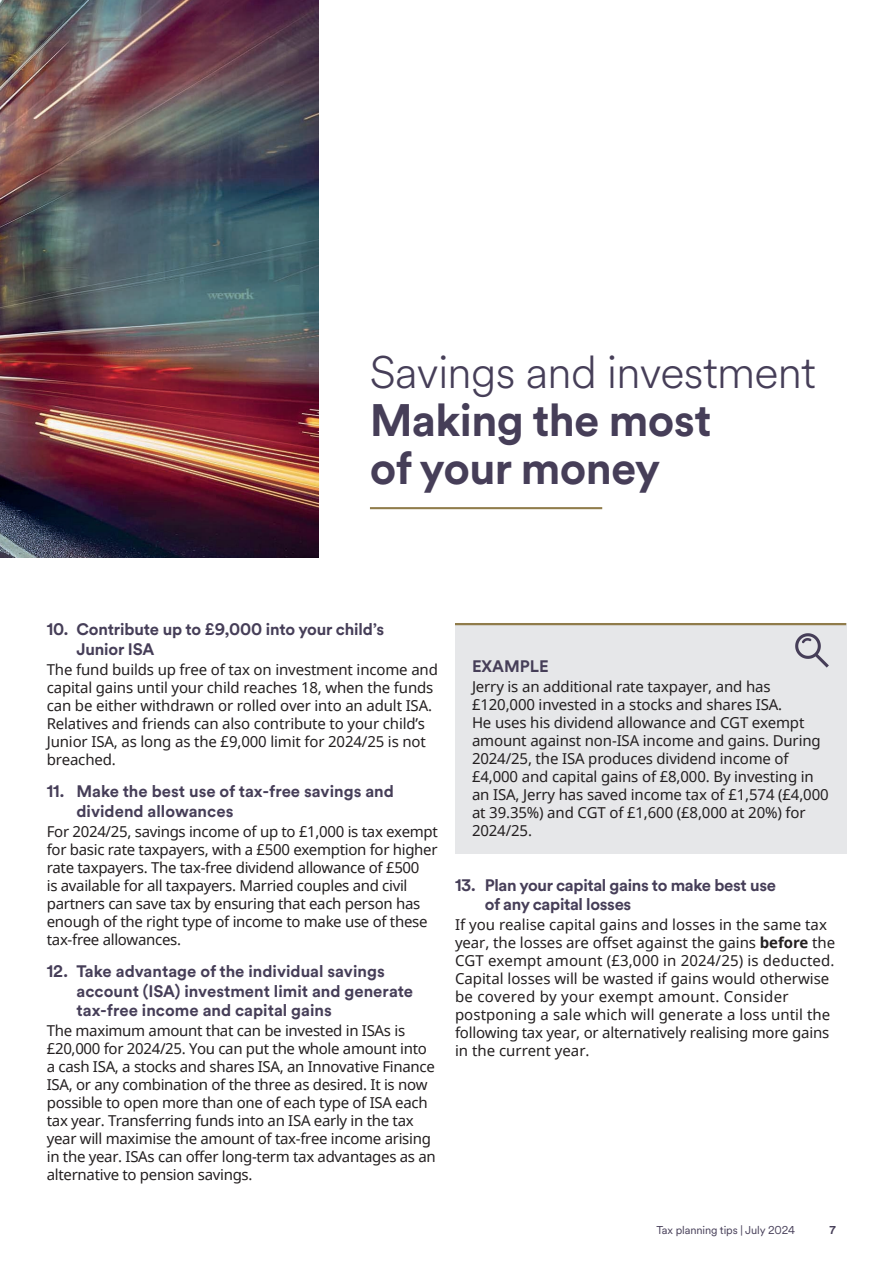
<style>
.page{position:relative;width:893px;height:1263px;background:#fff}
.page>*{position:absolute;margin:0;border:0;box-sizing:border-box;transform-origin:0 0}
._30_32_Benchmark_Intro{font:700 45px/48px "Schroders Circular";letter-spacing:-.015em;color:#463e58}
._10___12_Sub_head_Prussion_Blus_Schroders{font:700 16.5px/19.5px "Schroders Circular";color:#463e58}
._10___12_Sub_head_Prussion_Blus_Schroders-2{font:700 16.5px/19.5px "Schroders Circular";letter-spacing:-.02em;color:#463e58}
.no_bullet{font:700 16.5px "Schroders Circular";color:#463e58}
._10_12_Body_Text_Black{font:15px/18px "Noto Sans";letter-spacing:-.01em;color:#231f20}
._7_5_10_Folio_Text_Prussian_blue{font:11.25px "Schroders Circular";letter-spacing:-.01em;color:#463e58}
._7_5_10_Folio_Text_Prussian_blue-2{font:700 11.25px "Schroders Circular";color:#463e58}
.s1{font-weight:300}
.s2{font-weight:700}
</style>
<div class="page">
<img style="left:0;top:0;width:319px;height:557px">
<hr style="left:370px;top:507px;width:232px;height:2px;background:#907c4b">
<div style="left:455px;top:623px;width:391px;height:230px;background:#e6e7e9"></div>
<hr style="left:455px;top:623px;width:391px;height:2px;background:#907c4b">
<svg style="left:795px;top:633px;width:34px;height:35px"></svg>
<p class="_30_32_Benchmark_Intro" style="left:370px;top:347px;width:447px"><span class="s1">Savings and investment<br></span>Making the most<br>of your money</p>
<p class="_10___12_Sub_head_Prussion_Blus_Schroders" style="left:77px;top:619px;width:309px;text-indent:-30px">10. Contribute up to £9,000 into your child’s<br>Junior ISA</p>
<p class="_10_12_Body_Text_Black" style="left:47px;top:660px;width:393px">The fund builds up free of tax on investment income and capital gains until your child reaches 18, when the funds can be either withdrawn or rolled over into an adult ISA.<br>Relatives and friends can also contribute to your child’s Junior ISA, as long as the £9,000 limit for 2024/25 is not breached.</p>
<p class="_10___12_Sub_head_Prussion_Blus_Schroders" style="left:77px;top:781px;width:319px;text-indent:-30px">11. Make the best use of tax-free savings and dividend allowances</p>
<p class="_10_12_Body_Text_Black" style="left:47px;top:822px;width:393px">For 2024/25, savings income of up to £1,000 is tax exempt for basic rate taxpayers, with a £500 exemption for higher rate taxpayers. The tax-free dividend allowance of £500<br>is available for all taxpayers. Married couples and civil partners can save tax by ensuring that each person has enough of the right type of income to make use of these tax-free allowances.</p>
<p class="_10___12_Sub_head_Prussion_Blus_Schroders" style="left:77px;top:961px;width:338px;text-indent:-30px">12. Take advantage of the individual savings account (ISA) investment limit and generate tax-free income and capital gains</p>
<p class="_10_12_Body_Text_Black" style="left:47px;top:1021px;width:391px">The maximum amount that can be invested in ISAs is £20,000 for 2024/25. You can put the whole amount into a cash ISA, a stocks and shares ISA, an Innovative Finance ISA, or any combination of the three as desired. It is now possible to open more than one of each type of ISA each tax year. Transferring funds into an ISA early in the tax year will maximise the amount of tax-free income arising in the year. ISAs can offer long-term tax advantages as an alternative to pension savings.</p>
<p class="no_bullet" style="left:472px;top:655px;width:78px">EXAMPLE</p>
<p class="_10_12_Body_Text_Black" style="left:472px;top:677px;width:358px">Jerry is an additional rate taxpayer, and has £120,000 invested in a stocks and shares ISA.<br>He uses his dividend allowance and CGT exempt amount against non-ISA income and gains. During 2024/25, the ISA produces dividend income of £4,000 and capital gains of £8,000. By investing in an ISA, Jerry has saved income tax of £1,574 (£4,000 at 39.35%) and CGT of £1,600 (£8,000 at 20%) for 2024/25.</p>
<p class="_10___12_Sub_head_Prussion_Blus_Schroders-2" style="left:485px;top:874px;width:293px;text-indent:-30px">13. Plan your capital gains to make best use of any capital losses</p>
<p class="_10_12_Body_Text_Black" style="left:455px;top:915px;width:382px">If you realise capital gains and losses in the same tax year, the losses are offset against the gains <span class="s2">before</span> the CGT exempt amount (£3,000 in 2024/25) is deducted.<br>Capital losses will be wasted if gains would otherwise be covered by your exempt amount. Consider postponing a sale which will generate a loss until the following tax year, or alternatively realising more gains in the current year.</p>
<p class="_7_5_10_Folio_Text_Prussian_blue" style="left:656px;top:1222px;width:140px">Tax planning tips | July 2024</p>
<p class="_7_5_10_Folio_Text_Prussian_blue-2" style="left:829px;top:1222px;width:8px">7</p>
</div>
